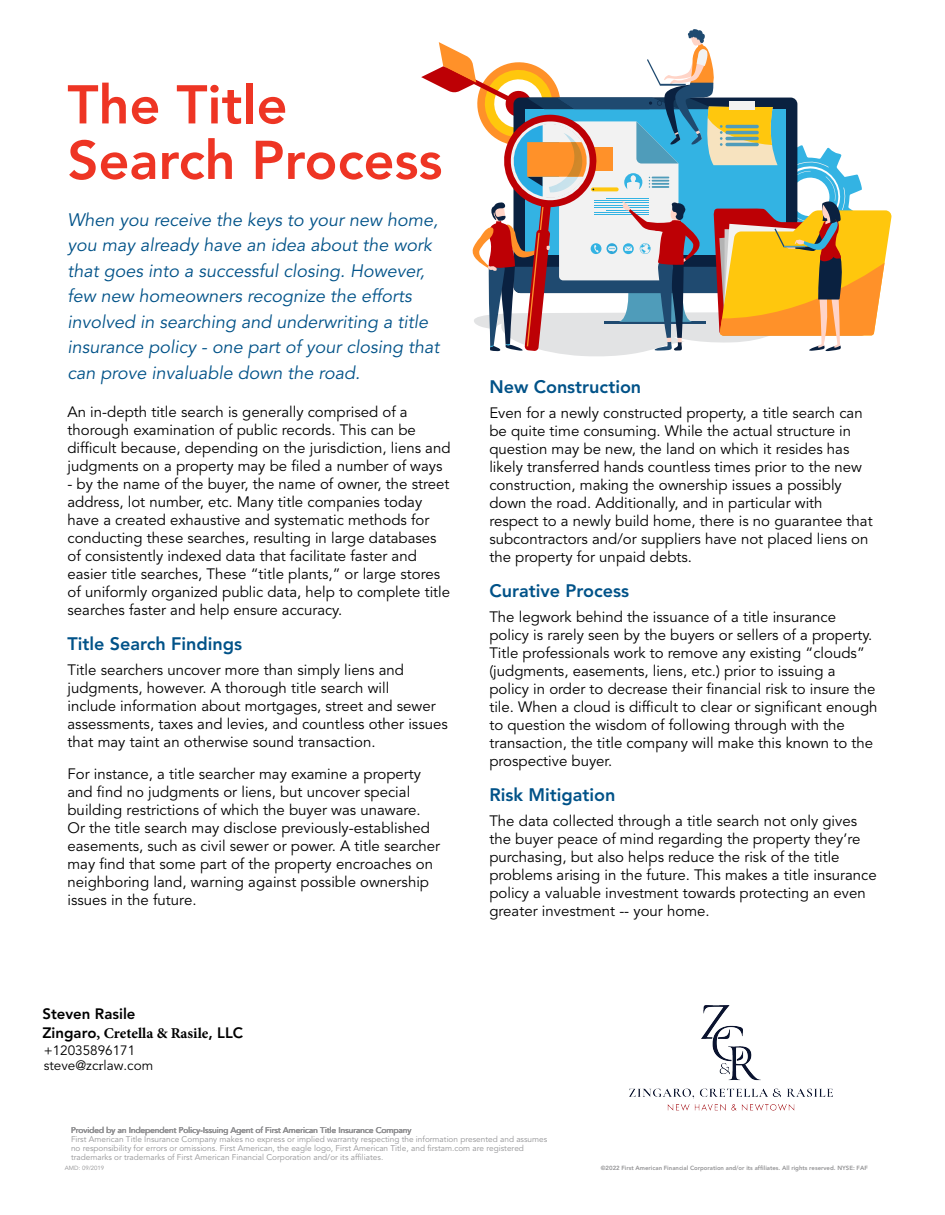
<style>
.page{position:relative;width:945px;height:1215px;background:#fff}
.page>*{position:absolute;margin:0;border:0;box-sizing:border-box;transform-origin:0 0}
.t1{font:800 54px/55.5px "Avenir LT Std";color:#ee3524}
.t2{font:italic 18px/25.5px "Avenir LT Std";color:#005288}
.t3{font:800 18px "Avenir LT Std";color:#005288}
.t4{font:15px/18px "Avenir LT Std";color:#000}
.t5{font:700 15px "Minion Pro";color:#000}
.t6{font:800 15px "Avenir LT Std";color:#000}
.t7{font:13.5px/15.6px "Avenir LT Std";color:#000}
.t8{font:8.25px/9px "Avenir LT Std";color:#939395}
.t9{font:800 6px "Avenir LT Std";color:#939395}
.t10{font:6px "Avenir LT Std";color:#929294}
.s1{font-family:"Avenir LT Std";font-weight:800}
.s2{font-family:"Minion Pro"}
</style>
<div class="page">
<svg style="left:421px;top:29px;width:471px;height:328px"></svg>
<img style="left:630px;top:1005px;width:202px;height:105px">
<h1 class="t1" style="left:68px;top:77px;width:376px">The Title<br>Search Process</h1>
<p class="t2" style="left:68px;top:208px;width:373px">When you receive the keys to your new home, you may already have an idea about the work that goes into a successful closing. However, few new homeowners recognize the efforts involved in searching and underwriting a title insurance policy - one part of your closing that can prove invaluable down the road.</p>
<p class="t4" style="left:68px;top:403px;width:385px">An in-depth title search is generally comprised of a thorough examination of public records. This can be difficult because, depending on the jurisdiction, liens and judgments on a property may be filed a number of ways</p>
<p class="t4" style="left:68px;top:475px;width:384px">- by the name of the buyer, the name of owner, the street address, lot number, etc. Many title companies today have a created exhaustive and systematic methods for conducting these searches, resulting in large databases of consistently indexed data that facilitate faster and easier title searches, These “title plants,” or large stores of uniformly organized public data, help to complete title searches faster and help ensure accuracy.</p>
<p class="t3" style="left:68px;top:633px;width:176px">Title Search Findings</p>
<p class="t4" style="left:68px;top:661px;width:382px">Title searchers uncover more than simply liens and judgments, however. A thorough title search will<br>include information about mortgages, street and sewer assessments, taxes and levies, and countless other issues that may taint an otherwise sound transaction.</p>
<p class="t4" style="left:68px;top:765px;width:374px">For instance, a title searcher may examine a property and find no judgments or liens, but uncover special building restrictions of which the buyer was unaware.<br>Or the title search may disclose previously-established easements, such as civil sewer or power. A title searcher may find that some part of the property encroaches on neighboring land, warning against possible ownership issues in the future.</p>
<p class="t6" style="left:42px;top:1005px;width:95px">Steven Rasile</p>
<p class="t5" style="left:42px;top:1023px;width:202px"><span class="s1">Zingaro</span>, Cretella &amp; Rasile<span class="s1">, LLC</span></p>
<p class="t7" style="left:44px;top:1043px;width:111px">+12035896171 steve@zc<span class="s2">r</span>law.com</p>
<p class="t3" style="left:489px;top:377px;width:153px">New Construction</p>
<p class="t4" style="left:489px;top:404px;width:385px">Even for a newly constructed property, a title search can be quite time consuming. While the actual structure in question may be new, the land on which it resides has likely transferred hands countless times prior to the new construction, making the ownership issues a possibly down the road. Additionally, and in particular with respect to a newly build home, there is no guarantee that subcontractors and/or suppliers have not placed liens on the property for unpaid debts.</p>
<p class="t3" style="left:489px;top:580px;width:141px">Curative Process</p>
<p class="t4" style="left:489px;top:608px;width:390px">The legwork behind the issuance of a title insurance policy is rarely seen by the buyers or sellers of a property.<br>Title professionals work to remove any existing “clouds” (judgments, easements, liens, etc.) prior to issuing a policy in order to decrease their financial risk to insure the tile. When a cloud is difficult to clear or significant enough to question the wisdom of following through with the transaction, the title company will make this known to the prospective buyer.</p>
<p class="t3" style="left:489px;top:784px;width:128px">Risk Mitigation</p>
<p class="t4" style="left:489px;top:812px;width:389px">The data collected through a title search not only gives the buyer peace of mind regarding the property they’re purchasing, but also helps reduce the risk of the title problems arising in the future. This makes a title insurance policy a valuable investment towards protecting an even greater investment -- your home.</p>
<p class="t8" style="left:71px;top:1126px;width:478px">Provided by an Independent Policy-Issuing Agent of First American Title Insurance Company<br>First American Title Insurance Company makes no express or implied warranty respecting the information presented and assumes no responsibility for errors or omissions. First American, the eagle logo, First American Title, and firstam.com are registered trademarks or trademarks of First American Financial Corporation and/or its affiliates.</p>
<p class="t10" style="left:65px;top:1164px;width:41px">AMD: 09/2019</p>
<p class="t9" style="left:601px;top:1165px;width:269px">©2022 First American Financial Corporation and/or its affiliates. All rights reserved. NYSE: FAF</p>
</div>
